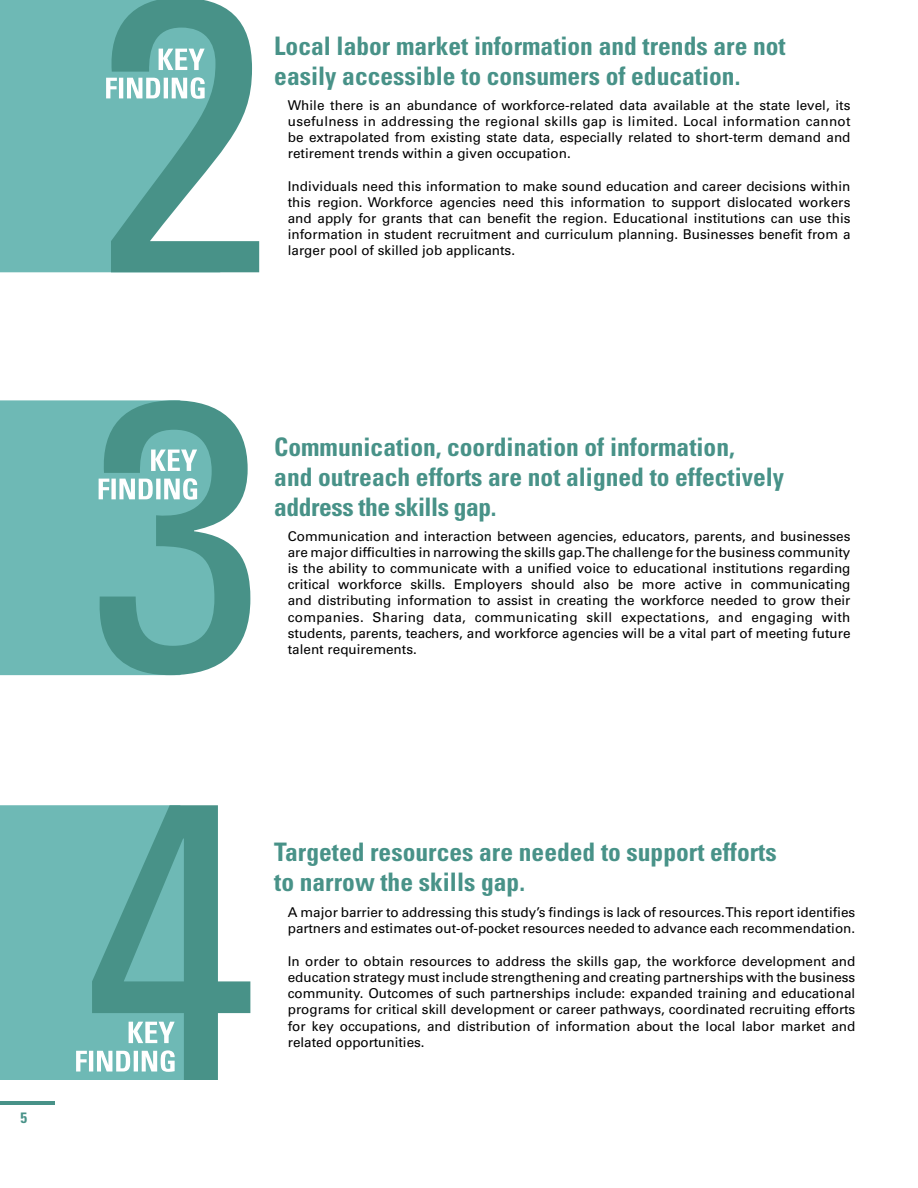
<style>
.page{position:relative;width:918px;height:1188px;background:#fff}
.page>*{position:absolute;margin:0;border:0;box-sizing:border-box;transform-origin:0 0}
.t1{font:700 condensed 25.5px/30px "Univers LT Std";color:#489288}
.t2{font:700 condensed 15px "Univers LT Std";color:#489288}
.t3{font:13.5px/16.2px "Univers LT Std";color:#000;text-align:justify}
</style>
<div class="page">
<div style="left:0;top:805px;width:76px;height:275px;background:#6eb9b5"></div>
<hr style="left:0;top:1101px;width:55px;height:4px;background:#489288">
<svg style="left:76px;top:805px;width:174px;height:275px"></svg>
<div style="left:0;top:0;width:106px;height:272px;background:#6eb9b5"></div>
<div style="left:0;top:400px;width:94px;height:275px;background:#6eb9b5"></div>
<svg style="left:106px;top:0;width:153px;height:272px"></svg>
<svg style="left:94px;top:400px;width:156px;height:275px;background:#6fb0aa"></svg>
<p class="t2" style="left:21px;top:1108px;width:8px">5</p>
<h1 class="t1" style="left:274px;top:31px;width:513px">Local labor market information and trends are not easily accessible to consumers of education.</h1>
<p class="t3" style="left:288px;top:97px;width:564px">While there is an abundance of workforce-related data available at the state level, its usefulness in addressing the regional skills gap is limited. Local information cannot be extrapolated from existing state data, especially related to short-term demand and retirement trends within a given occupation.</p>
<p class="t3" style="left:288px;top:178px;width:564px">Individuals need this information to make sound education and career decisions within this region. Workforce agencies need this information to support dislocated workers and apply for grants that can benefit the region. Educational institutions can use this information in student recruitment and curriculum planning. Businesses benefit from a larger pool of skilled job applicants.</p>
<h1 class="t1" style="left:274px;top:432px;width:511px">Communication, coordination of information,<br>and outreach efforts are not aligned to effectively address the skills gap.</h1>
<p class="t3" style="left:288px;top:528px;width:564px">Communication and interaction between agencies, educators, parents, and businesses are major difficulties in narrowing the skills gap. The challenge for the business community is the ability to communicate with a unified voice to educational institutions regarding critical workforce skills. Employers should also be more active in communicating and distributing information to assist in creating the workforce needed to grow their companies. Sharing data, communicating skill expectations, and engaging with students, parents, teachers, and workforce agencies will be a vital part of meeting future talent requirements.</p>
<h1 class="t1" style="left:274px;top:837px;width:504px">Targeted resources are needed to support efforts to narrow the skills gap.</h1>
<p class="t3" style="left:288px;top:904px;width:569px">A major barrier to addressing this study’s findings is lack of resources. This report identifies partners and estimates out-of-pocket resources needed to advance each recommendation.</p>
<p class="t3" style="left:288px;top:953px;width:569px">In order to obtain resources to address the skills gap, the workforce development and education strategy must include strengthening and creating partnerships with the business community. Outcomes of such partnerships include: expanded training and educational programs for critical skill development or career pathways, coordinated recruiting efforts for key occupations, and distribution of information about the local labor market and related opportunities.</p>
</div>
